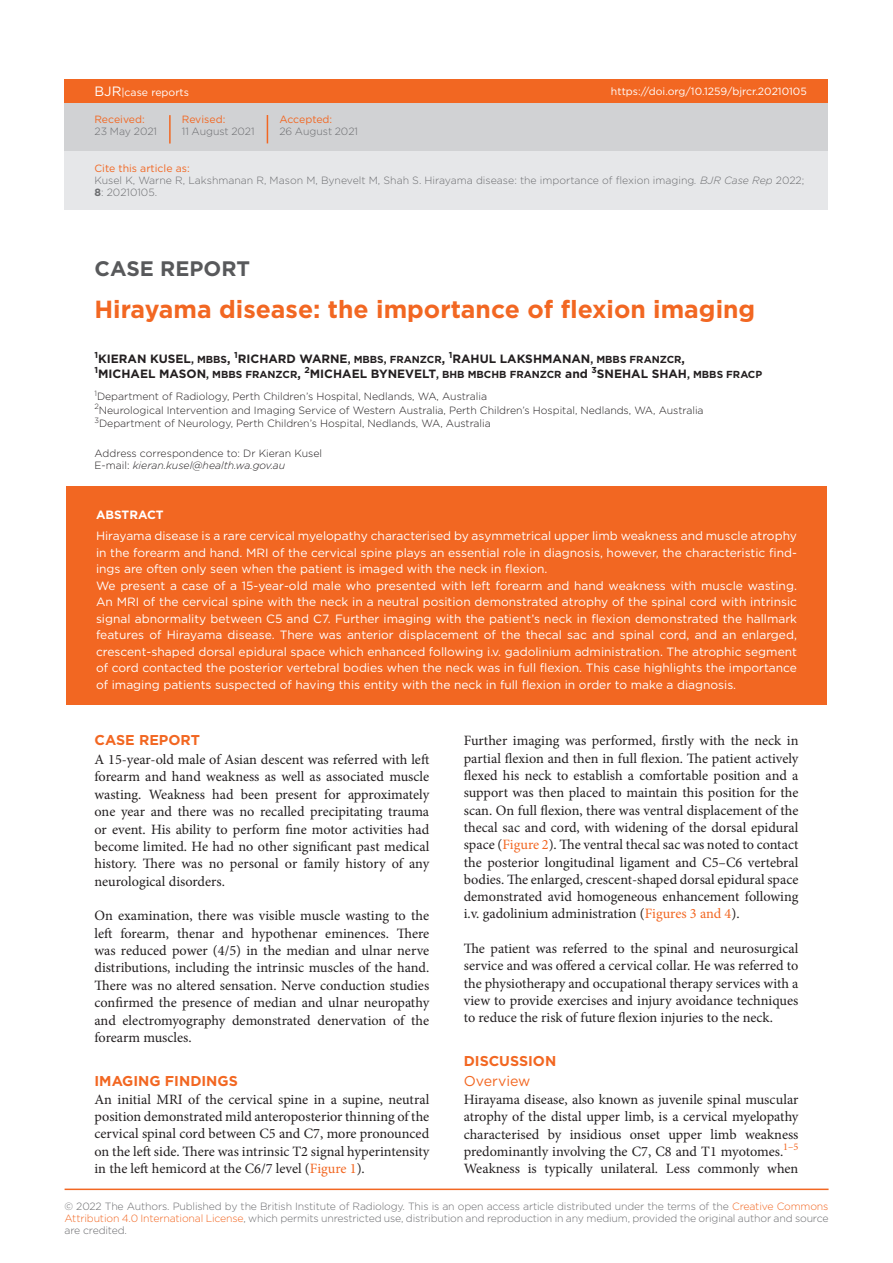
<style>
.page{position:relative;width:893px;height:1263px;background:#fff}
.page>*{position:absolute;margin:0;border:0;box-sizing:border-box;transform-origin:0 0}
.t1{font:700 24.75px "Gotham";color:#f26722}
.t2{font:700 21px "Gotham";color:#58595b}
.t3{font:14.25px/17.4px "Minion Pro";color:#231f20;text-align:justify}
.t4{font:700 14.25px "Gotham";color:#f26722}
.t5{font:14.25px "Gotham";color:#f26722}
.t6{font:12px/16.5px "Gotham";color:#fff}
.t7{font:700 12px/15px "Gotham";color:#231f20}
.t8{font:700 12px "Gotham";color:#fff}
.t9{font:300 10.5px/12px "Gotham";color:#6c6d70;text-align:justify}
.t10{font:300 10.5px/13.5px "Gotham";letter-spacing:-.005em;color:#231f20}
.t11{font:10.5px "Gotham";color:#fff}
.t12{font:10.5px "Gotham";color:#f26722}
.s1{font-size:13.5px}
.s2{font-weight:400;color:#f26722}
.s3{font-style:italic}
.s4{font-weight:700}
.s5{font-size:10.2px}
.s6{color:#f26722}
</style>
<div class="page">
<div style="left:64px;top:79px;width:764px;height:24px;background:#f26722"></div>
<hr style="left:65px;top:1188px;width:763px;height:2px;background:#f26722">
<div style="left:64px;top:135px;width:764px;height:75px;background:#e6e7e9"></div>
<div style="left:64px;top:103px;width:764px;height:47px;background:#d1d2d4"></div>
<svg style="left:267px;top:115px;width:1px;height:28px"></svg>
<hr style="left:169px;top:115px;width:2px;height:29px;background:#f26722">
<div style="left:66px;top:486px;width:761px;height:218px;background:#f26722"></div>
<p class="t11" style="left:94px;top:85px;width:96px"><span class="s1">BJR</span>|case reports</p>
<p class="t11" style="left:611px;top:85px;width:197px">https://doi.org/10.1259/bjrcr.20210105</p>
<p class="t12" style="left:94px;top:113px;width:52px">Received:</p>
<p class="t9" style="left:94px;top:125px;width:64px">23 May 2021</p>
<p class="t12" style="left:182px;top:113px;width:45px">Revised:</p>
<p class="t9" style="left:182px;top:125px;width:74px">11 August 2021</p>
<p class="t12" style="left:279px;top:113px;width:54px">Accepted:</p>
<p class="t9" style="left:279px;top:125px;width:80px">26 August 2021</p>
<p class="t9" style="left:94px;top:162px;width:711px;text-align:left"><span class="s2">Cite this article as:<br></span>Kusel K, Warne R, Lakshmanan R, Mason M, Bynevelt M, Shah S. Hirayama disease: the importance of flexion imaging<span class="s3">. BJR Case Rep</span> 2022;<br><span class="s4">8</span>: 20210105.</p>
<h2 class="t2" style="left:94px;top:254px;width:157px">CASE REPORT</h2>
<h1 class="t1" style="left:94px;top:292px;width:662px">Hirayama disease: the importance of flexion imaging</h1>
<p class="t7" style="left:94px;top:351px;width:669px"><sup>1</sup>KIERAN KUSEL<span class="s5">, MBBS</span>, <sup>1</sup>RICHARD WARNE<span class="s5">, MBBS, FRANZCR</span>, <sup>1</sup>RAHUL LAKSHMANAN<span class="s5">, MBBS FRANZCR</span>,<br><sup>1</sup>MICHAEL MASON<span class="s5">, MBBS FRANZCR</span>, <sup>2</sup>MICHAEL BYNEVELT<span class="s5">, BHB MBCHB FRANZCR</span> and <sup>3</sup>SNEHAL SHAH<span class="s5">, MBBS FRACP</span></p>
<p class="t10" style="left:94px;top:389px;width:611px"><sup>1</sup>Department of Radiology, Perth Children’s Hospital, Nedlands, WA, Australia<br><sup>2</sup>Neurological Intervention and Imaging Service of Western Australia, Perth Children’s Hospital, Nedlands, WA, Australia<br><sup>3</sup>Department of Neurology, Perth Children’s Hospital, Nedlands, WA, Australia</p>
<p class="t10" style="left:95px;top:447px;width:229px;line-height:12px">Address correspondence to: Dr Kieran Kusel<br>E-mail: <span class="s3">kieran.kusel@health.wa.gov.au</span></p>
<p class="t8" style="left:96px;top:507px;width:69px">ABSTRACT</p>
<p class="t6" style="left:96px;top:528px;width:703px">Hirayama disease is a rare cervical myelopathy characterised by asymmetrical upper limb weakness and muscle atrophy in the forearm and hand. MRI of the cervical spine plays an essential role in diagnosis, however, the characteristic find&shy;ings are often only seen when the patient is imaged with the neck in flexion.<br>We present a case of a 15-year-old male who presented with left forearm and hand weakness with muscle wasting.<br>An MRI of the cervical spine with the neck in a neutral position demonstrated atrophy of the spinal cord with intrinsic signal abnormality between C5 and C7. Further imaging with the patient’s neck in flexion demonstrated the hallmark features of Hirayama disease. There was anterior displacement of the thecal sac and spinal cord, and an enlarged, crescent-shaped dorsal epidural space which enhanced following i.v. gadolinium administration. The atrophic segment of cord contacted the posterior vertebral bodies when the neck was in full flexion. This case highlights the importance of imaging patients suspected of having this entity with the neck in full flexion in order to make a diagnosis.</p>
<p class="t4" style="left:94px;top:731px;width:107px">CASE REPORT</p>
<p class="t3" style="left:94px;top:751px;width:336px">A 15-year-old male of Asian descent was referred with left forearm and hand weakness as well as associated muscle wasting. Weakness had been present for approximately one year and there was no recalled precipitating trauma or event. His ability to perform fine motor activities had become limited. He had no other significant past medical history. There was no personal or family history of any neurological disorders.</p>
<p class="t3" style="left:94px;top:907px;width:336px">On examination, there was visible muscle wasting to the left forearm, thenar and hypothenar eminences. There was reduced power (4/5) in the median and ulnar nerve distributions, including the intrinsic muscles of the hand.<br>There was no altered sensation. Nerve conduction studies confirmed the presence of median and ulnar neuropathy and electromyography demonstrated denervation of the forearm muscles.</p>
<p class="t4" style="left:94px;top:1071px;width:145px">IMAGING FINDINGS</p>
<p class="t3" style="left:94px;top:1090px;width:336px">An initial MRI of the cervical spine in a supine, neutral position demonstrated mild anteroposterior thinning of the cervical spinal cord between C5 and C7, more pronounced on the left side. There was intrinsic T2 signal hyperintensity in the left hemicord at the C6/7 level (<span class="s6">Figure 1</span>).</p>
<p class="t3" style="left:464px;top:732px;width:336px">Further imaging was performed, firstly with the neck in partial flexion and then in full flexion. The patient actively flexed his neck to establish a comfortable position and a support was then placed to maintain this position for the scan. On full flexion, there was ventral displacement of the thecal sac and cord, with widening of the dorsal epidural space (<span class="s6">Figure 2</span>). The ventral thecal sac was noted to contact the posterior longitudinal ligament and C5–C6 vertebral bodies. The enlarged, crescent-shaped dorsal epidural space demonstrated avid homogeneous enhancement following i.v. gadolinium administration (<span class="s6">Figures 3 and 4</span>).</p>
<p class="t3" style="left:464px;top:940px;width:336px">The patient was referred to the spinal and neurosurgical service and was offered a cervical collar. He was referred to the physiotherapy and occupational therapy services with a view to provide exercises and injury avoidance techniques to reduce the risk of future flexion injuries to the neck.</p>
<p class="t4" style="left:464px;top:1052px;width:94px">DISCUSSION</p>
<p class="t5" style="left:464px;top:1072px;width:68px">Overview</p>
<p class="t3" style="left:464px;top:1091px;width:336px">Hirayama disease, also known as juvenile spinal muscular atrophy of the distal upper limb, is a cervical myelopathy characterised by insidious onset upper limb weakness predominantly involving the C7, C8 and T1 myotomes.<sup>1–5<br></sup>Weakness is typically unilateral. Less commonly when</p>
<p class="t9" style="left:64px;top:1200px;width:765px">© 2022 The Authors. Published by the British Institute of Radiology. This is an open access article distributed under the terms of the <span class="s6">Creative Commons Attribution 4.0 International License</span>, which permits unrestricted use, distribution and reproduction in any medium, provided the original author and source are credited.</p>
</div>
